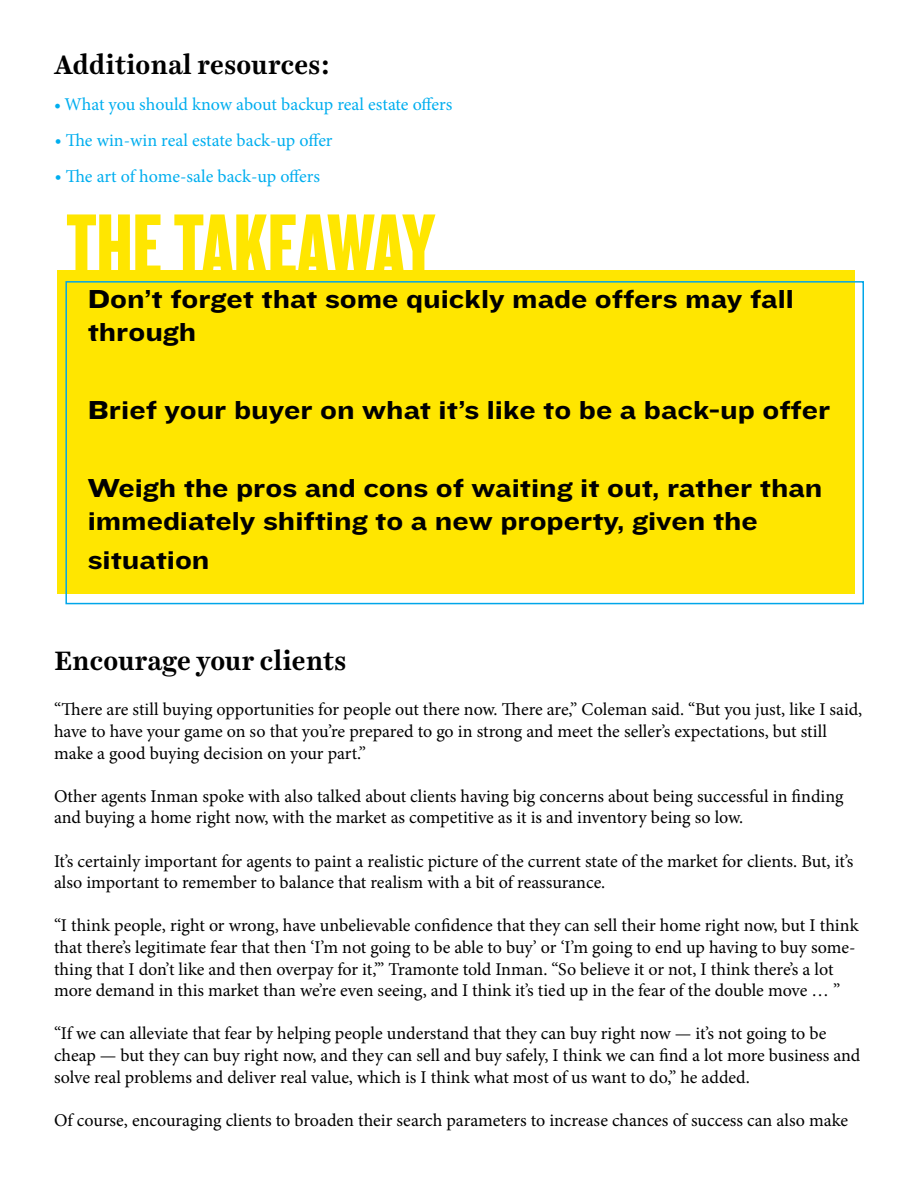
<style>
.page{position:relative;width:918px;height:1188px;background:#fff}
.page>*{position:absolute;margin:0;border:0;box-sizing:border-box;transform-origin:0 0}
.t1{font:93px "Knockout HTF68 Full Featherwt";color:#ffe600}
.t2{font:27px/32.4px "Knockout HTF53 Heviweight";color:#000}
.t3{font:700 27px "Harriet Text";color:#000}
.t4{font:18px/21.6px "Minion Pro";letter-spacing:-.005em;color:#000}
.t5{font:18px "Minion Pro";letter-spacing:-.005em;color:#00aeef}
.s1{font-family:"Harriet Text"}
</style>
<div class="page">
<div style="left:58px;top:271px;width:797px;height:323px;background:#ffe600"></div>
<div style="left:65px;top:281px;width:799px;height:323px;border:2px solid #00a6e9"></div>
<h2 class="t3" style="left:54px;top:46px;width:278px">Additional resources:</h2>
<p class="t5" style="left:54px;top:93px;width:400px">• What you should know about backup real estate offers</p>
<p class="t5" style="left:54px;top:129px;width:280px"><span class="s1">•</span> The win-win real estate back-up offer</p>
<p class="t5" style="left:54px;top:165px;width:268px"><span class="s1">•</span> The art of home-sale back-up offers</p>
<h1 class="t1" style="left:66px;top:198px;width:370px">THE TAKEAWAY</h1>
<h2 class="t2" style="left:88px;top:283px;width:708px">Don’t forget that some quickly made offers may fall through</h2>
<h2 class="t2" style="left:88px;top:394px;width:744px">Brief your buyer on what it’s like to be a back-up offer</h2>
<h2 class="t2" style="left:88px;top:472px;width:736px">Weigh the pros and cons of waiting it out, rather than immediately shifting to a new property, given the</h2>
<h2 class="t2" style="left:88px;top:544px;width:123px">situation</h2>
<h2 class="t3" style="left:54px;top:642px;width:294px">Encourage your clients</h2>
<p class="t4" style="left:54px;top:699px;width:810px">“There are still buying opportunities for people out there now. There are,” Coleman said. “But you just, like I said, have to have your game on so that you’re prepared to go in strong and meet the seller’s expectations, but still make a good buying decision on your part.”</p>
<p class="t4" style="left:54px;top:785px;width:791px">Other agents Inman spoke with also talked about clients having big concerns about being successful in finding and buying a home right now, with the market as competitive as it is and inventory being so low.</p>
<p class="t4" style="left:54px;top:850px;width:801px">It’s certainly important for agents to paint a realistic picture of the current state of the market for clients. But, it’s also important to remember to balance that realism with a bit of reassurance.</p>
<p class="t4" style="left:54px;top:915px;width:806px">“I think people, right or wrong, have unbelievable confidence that they can sell their home right now, but I think that there’s legitimate fear that then ‘I’m not going to be able to buy’ or ‘I’m going to end up having to buy some&shy;thing that I don’t like and then overpay for it,’” Tramonte told Inman. “So believe it or not, I think there’s a lot more demand in this market than we’re even seeing, and I think it’s tied up in the fear of the double move … ”</p>
<p class="t4" style="left:54px;top:1023px;width:808px">“If we can alleviate that fear by helping people understand that they can buy right now — it’s not going to be cheap — but they can buy right now, and they can sell and buy safely, I think we can find a lot more business and solve real problems and deliver real value, which is I think what most of us want to do,” he added.</p>
<p class="t4" style="left:54px;top:1109px;width:796px">Of course, encouraging clients to broaden their search parameters to increase chances of success can also make</p>
</div>
